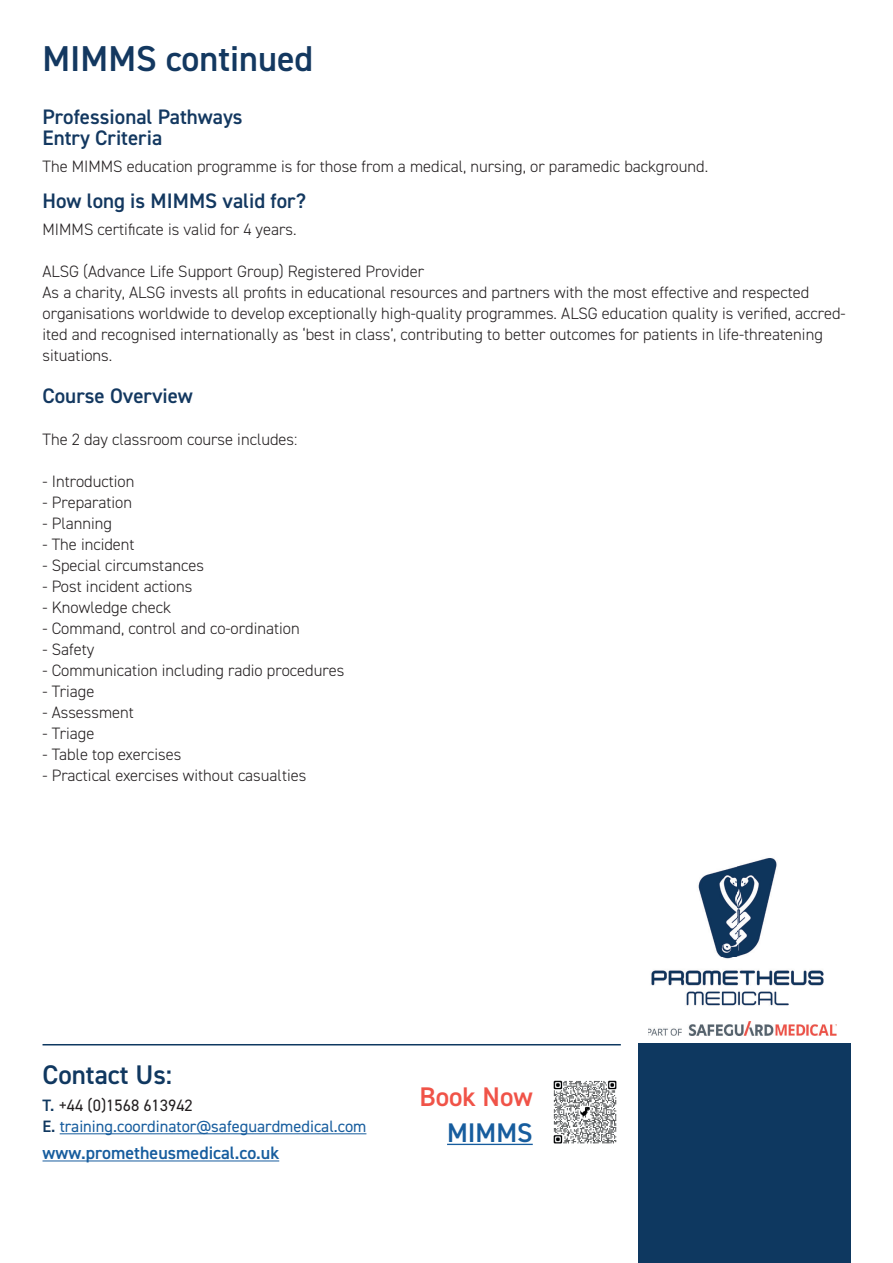
<style>
.page{position:relative;width:893px;height:1263px;background:#fff}
.page>*{position:absolute;margin:0;border:0;box-sizing:border-box;transform-origin:0 0}
.t1{font:600 36px "DIN2014";color:#133860}
.t2{font:600 27px "DIN2014";color:#103860}
.t3{font:600 27px "DIN2014";color:#f05348}
.t4{font:600 27px "DIN2014";color:#175d9e}
.t5{font:600 21px/21px "DIN2014";color:#133860}
.t6{font:600 18px "DIN2014";color:#175d9e}
.t7{font:300 16.5px/21px "DIN2014";color:#231f20}
.t8{font:16.5px/21px "DIN2014";color:#175d9e}
.s1{font-weight:600;color:#103860}
.s2{color:#231f20}
</style>
<div class="page">
<div style="left:638px;top:1044px;width:212px;height:219px;background:#0e3860"></div>
<hr style="left:43px;top:1044px;width:578px;height:1px;background:#0e3860">
<img style="left:651px;top:858px;width:173px;height:148px">
<img style="left:648px;top:1022px;width:189px;height:13px">
<img style="left:553px;top:1080px;width:64px;height:64px">
<hr style="left:447px;top:1144px;width:86px;height:1px;background:#175d9e">
<hr style="left:60px;top:1133px;width:306px;height:1px;background:#175d9e">
<hr style="left:43px;top:1160px;width:236px;height:1px;background:#175d9e">
<h1 class="t1" style="left:43px;top:34px;width:272px">MIMMS continued</h1>
<p class="t5" style="left:43px;top:106px;width:202px">Professional Pathways<br>Entry Criteria</p>
<p class="t7" style="left:43px;top:156px;width:667px">The MIMMS education programme is for those from a medical, nursing, or paramedic background.</p>
<p class="t5" style="left:43px;top:190px;width:265px">How long is MIMMS valid for?</p>
<p class="t7" style="left:43px;top:219px;width:255px">MIMMS certificate is valid for 4 years.</p>
<p class="t7" style="left:43px;top:261px;width:805px">ALSG (Advance Life Support Group) Registered Provider<br>As a charity, ALSG invests all profits in educational resources and partners with the most effective and respected organisations worldwide to develop exceptionally high-quality programmes. ALSG education quality is verified, accred&shy;ited and recognised internationally as ‘best in class’, contributing to better outcomes for patients in life-threatening situations.</p>
<p class="t5" style="left:43px;top:385px;width:152px">Course Overview</p>
<p class="t7" style="left:43px;top:429px;width:256px">The 2 day classroom course includes:</p>
<p class="t7" style="left:43px;top:471px;width:93px">- Introduction</p>
<p class="t7" style="left:43px;top:492px;width:91px">- Preparation</p>
<p class="t7" style="left:43px;top:513px;width:71px">- Planning</p>
<p class="t7" style="left:43px;top:534px;width:94px">- The incident</p>
<p class="t7" style="left:43px;top:555px;width:163px">- Special circumstances</p>
<p class="t7" style="left:43px;top:576px;width:151px">- Post incident actions</p>
<p class="t7" style="left:43px;top:597px;width:130px">- Knowledge check</p>
<p class="t7" style="left:43px;top:618px;width:259px">- Command, control and co-ordination</p>
<p class="t7" style="left:43px;top:639px;width:53px">- Safety</p>
<p class="t7" style="left:43px;top:660px;width:303px">- Communication including radio procedures</p>
<p class="t7" style="left:43px;top:681px;width:53px">- Triage</p>
<p class="t7" style="left:43px;top:702px;width:93px">- Assessment</p>
<p class="t7" style="left:43px;top:723px;width:53px">- Triage</p>
<p class="t7" style="left:43px;top:744px;width:140px">- Table top exercises</p>
<p class="t7" style="left:43px;top:765px;width:265px">- Practical exercises without casualties</p>
<h2 class="t2" style="left:43px;top:1057px;width:131px">Contact Us:</h2>
<p class="t8" style="left:43px;top:1095px;width:325px"><span class="s1">T.</span> <span class="s2">+44 (0)1568 613942<br></span><span class="s1">E.</span> training.coordinator@safeguardmedical.com</p>
<p class="t6" style="left:43px;top:1141px;width:238px">www.prometheusmedical.co.uk</p>
<h2 class="t3" style="left:419px;top:1078px;width:115px">Book Now</h2>
<h2 class="t4" style="left:447px;top:1114px;width:87px">MIMMS</h2>
</div>
